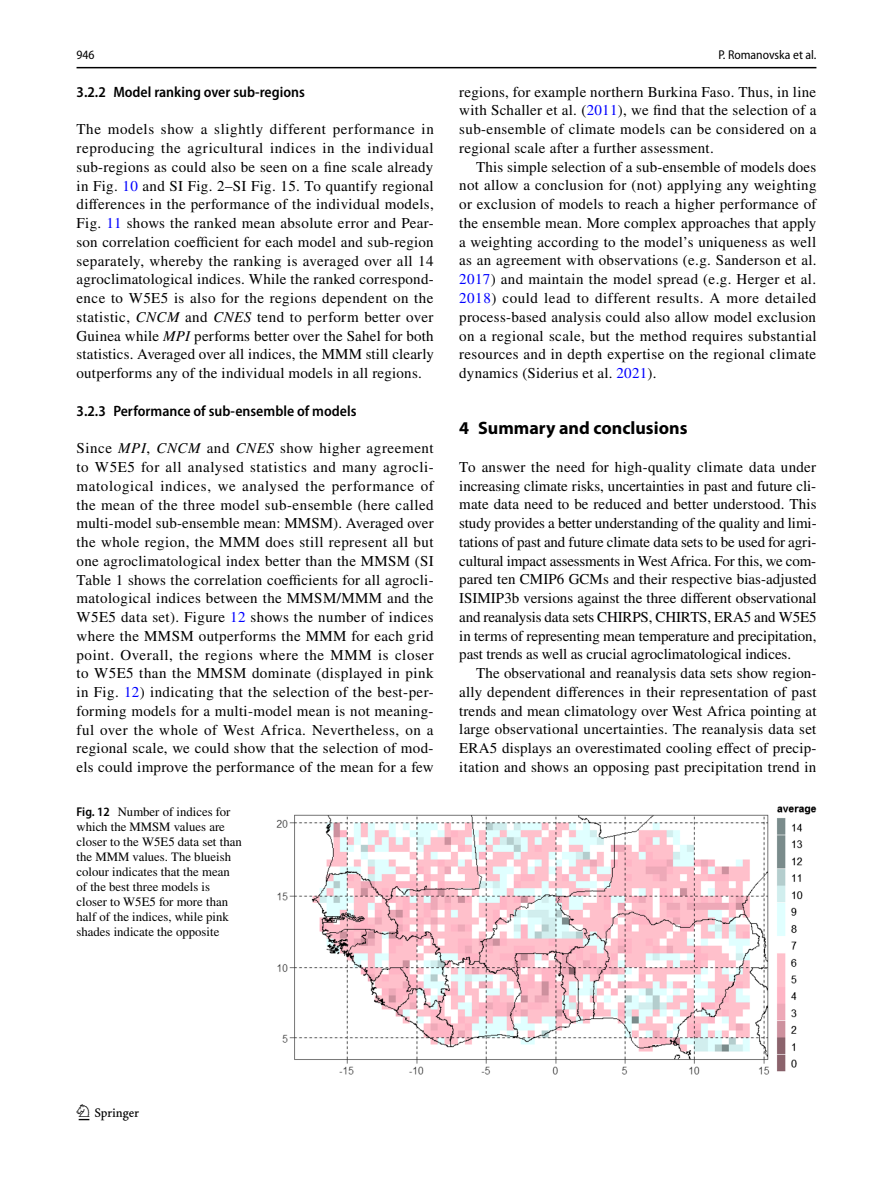
<style>
.page{position:relative;width:893px;height:1187px;background:#fff}
.page>*{position:absolute;margin:0;border:0;box-sizing:border-box;transform-origin:0 0}
.t1{font:22.5px "Springnew Regular 2";color:#000}
.t2{font:700 18px "Myriad Pro";color:#000}
.t3{font:15px/18.8px "STIX";letter-spacing:.015em;color:#000;text-align:justify}
.t4{font:600 semi-condensed 15px "Myriad Pro";color:#000}
.t5{font:12.75px/15px "STIX";color:#000}
.t6{font:semi-condensed 12.75px "Myriad Pro";color:#000}
.s1{color:#00f}
.s2{font-style:italic}
.s3{font-family:"Myriad Pro";font-weight:600;font-stretch:semi-condensed}
</style>
<div class="page">
<hr style="left:77px;top:67px;width:739px;height:1px;background:#000">
<img style="left:276px;top:806px;width:540px;height:267px">
<p class="t6" style="left:77px;top:48px;width:20px">946</p>
<p class="t6" style="left:718px;top:48px;width:100px">P. Romanovska et al.</p>
<p class="t4" style="left:77px;top:83px;width:230px">3.2.2 Model ranking over sub‑regions</p>
<p class="t3" style="left:77px;top:121px;width:359px">The models show a slightly different performance in reproducing the agricultural indices in the individual sub-regions as could also be seen on a fine scale already in Fig. <span class="s1">10</span> and SI Fig. 2–SI Fig. 15. To quantify regional differences in the performance of the individual models, Fig. <span class="s1">11</span> shows the ranked mean absolute error and Pear&shy;son correlation coefficient for each model and sub-region separately, whereby the ranking is averaged over all 14 agroclimatological indices. While the ranked correspond&shy;ence to W5E5 is also for the regions dependent on the statistic, <span class="s2">CNCM</span> and <span class="s2">CNES</span> tend to perform better over Guinea while <span class="s2">MPI</span> performs better over the Sahel for both statistics. Averaged over all indices, the MMM still clearly outperforms any of the individual models in all regions.</p>
<p class="t4" style="left:77px;top:402px;width:282px">3.2.3 Performance of sub‑ensemble of models</p>
<p class="t3" style="left:77px;top:440px;width:359px">Since <span class="s2">MPI</span>, <span class="s2">CNCM</span> and <span class="s2">CNES</span> show higher agreement to W5E5 for all analysed statistics and many agrocli&shy;matological indices, we analysed the performance of the mean of the three model sub-ensemble (here called multi-model sub-ensemble mean: MMSM). Averaged over the whole region, the MMM does still represent all but one agroclimatological index better than the MMSM (SI Table 1 shows the correlation coefficients for all agrocli&shy;matological indices between the MMSM/MMM and the W5E5 data set). Figure <span class="s1">12</span> shows the number of indices where the MMSM outperforms the MMM for each grid point. Overall, the regions where the MMM is closer to W5E5 than the MMSM dominate (displayed in pink in Fig. <span class="s1">12</span>) indicating that the selection of the best-per&shy;forming models for a multi-model mean is not meaning&shy;ful over the whole of West Africa. Nevertheless, on a regional scale, we could show that the selection of mod&shy;els could improve the performance of the mean for a few</p>
<p class="t5" style="left:77px;top:805px;width:167px"><span class="s3">Fig. 12</span> Number of indices for which the MMSM values are closer to the W5E5 data set than the MMM values. The blueish colour indicates that the mean of the best three models is closer to W5E5 for more than half of the indices, while pink shades indicate the opposite</p>
<p class="t3" style="left:459px;top:83px;width:359px">regions, for example northern Burkina Faso. Thus, in line with Schaller et al. (<span class="s1">2011</span>), we find that the selection of a sub-ensemble of climate models can be considered on a regional scale after a further assessment.</p>
<p class="t3" style="left:459px;top:158px;width:359px;text-indent:17px">This simple selection of a sub-ensemble of models does not allow a conclusion for (not) applying any weighting or exclusion of models to reach a higher performance of the ensemble mean. More complex approaches that apply a weighting according to the model’s uniqueness as well as an agreement with observations (e.g. Sanderson et al.<br><span class="s1">2017</span>) and maintain the model spread (e.g. Herger et al.<br><span class="s1">2018</span>) could lead to different results. A more detailed process-based analysis could also allow model exclusion on a regional scale, but the method requires substantial resources and in depth expertise on the regional climate dynamics (Siderius et al. <span class="s1">2021</span>).</p>
<p class="t2" style="left:459px;top:416px;width:230px">4 Summary and conclusions</p>
<p class="t3" style="left:459px;top:458px;width:359px">To answer the need for high-quality climate data under increasing climate risks, uncertainties in past and future cli&shy;mate data need to be reduced and better understood. This study provides a better understanding of the quality and limi&shy;tations of past and future climate data sets to be used for agri&shy;cultural impact assessments in West Africa. For this, we com&shy;pared ten CMIP6 GCMs and their respective bias-adjusted ISIMIP3b versions against the three different observational and reanalysis data sets CHIRPS, CHIRTS, ERA5 and W5E5 in terms of representing mean temperature and precipitation, past trends as well as crucial agroclimatological indices.</p>
<p class="t3" style="left:459px;top:664px;width:359px;text-indent:17px">The observational and reanalysis data sets show region&shy;ally dependent differences in their representation of past trends and mean climatology over West Africa pointing at large observational uncertainties. The reanalysis data set ERA5 displays an overestimated cooling effect of precip&shy;itation and shows an opposing past precipitation trend in</p>
<h1 class="t1" style="left:79px;top:1104px;width:62px">1 3</h1>
</div>
